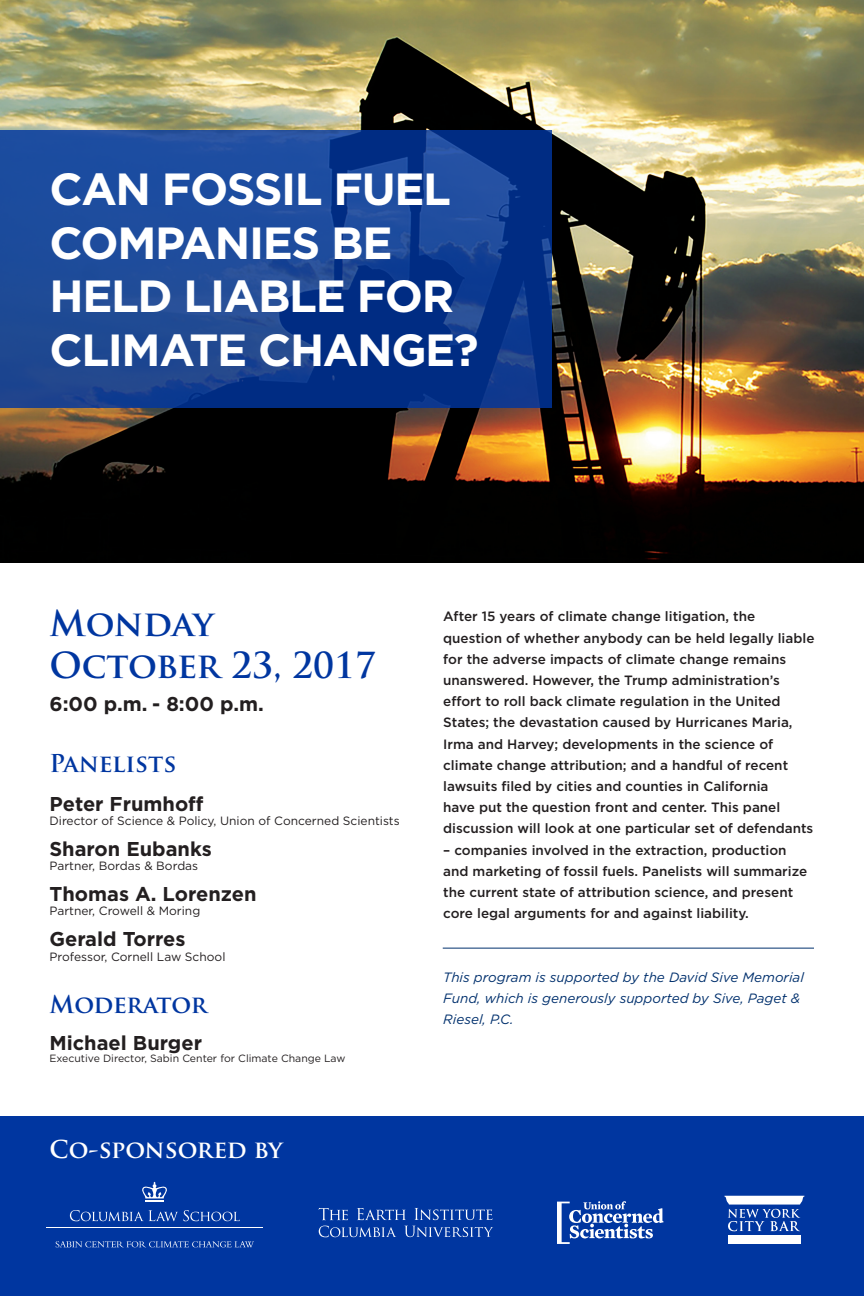
<style>
.page{position:relative;width:864px;height:1296px;background:#fff}
.page>*{position:absolute;margin:0;border:0;box-sizing:border-box;transform-origin:0 0}
.t1{font:700 45px/53.5px "Gotham";letter-spacing:-.03em;color:#fff}
.t2{font:700 35px/42px "Trajan Pro";letter-spacing:-.005em;color:#0036a0}
.t3{font:700 24px "Trajan Pro";letter-spacing:-.01em;color:#0036a0}
.t4{font:700 24px "Trajan Pro";letter-spacing:-.01em;color:#fff}
.t5{font:700 20px "Gotham";color:#231f20}
.t6{font:500 13.5px/21.2px "Gotham";color:#231f20}
.t7{font:italic 13.5px/21.2px "Gotham";color:#00306d}
.t8{font:12px "Gotham";color:#231f20}
.t9{font:10.5px "Gotham";color:#231f20}
</style>
<div class="page">
<img style="left:0;top:0;width:864px;height:562px">
<div style="left:0;top:1116px;width:864px;height:180px;background:#0036a0"></div>
<svg style="left:0;top:130px;width:552px;height:277px;background:#154193"></svg>
<svg style="left:557px;top:1201px;width:107px;height:43px"></svg>
<svg style="left:319px;top:1208px;width:29px;height:12px"></svg>
<svg style="left:357px;top:1208px;width:49px;height:12px"></svg>
<svg style="left:415px;top:1208px;width:77px;height:12px"></svg>
<svg style="left:319px;top:1226px;width:77px;height:11px"></svg>
<svg style="left:405px;top:1226px;width:88px;height:11px"></svg>
<div style="left:728px;top:1235px;width:72px;height:8px;background:#fff"></div>
<svg style="left:724px;top:1196px;width:80px;height:36px"></svg>
<svg style="left:142px;top:1182px;width:25px;height:19px"></svg>
<svg style="left:70px;top:1210px;width:170px;height:11px"></svg>
<hr style="left:47px;top:1228px;width:216px;height:1px;background:#fff">
<svg style="left:56px;top:1241px;width:198px;height:6px"></svg>
<hr style="left:443px;top:948px;width:371px;height:1px;background:#00306d">
<h1 class="t1" style="left:49px;top:161px;width:431px">CAN FOSSIL FUEL<br>COMPANIES BE<br>HELD LIABLE FOR<br>CLIMATE CHANGE?</h1>
<h2 class="t2" style="left:50px;top:603px;width:328px">Monday<br>October 23, 2017</h2>
<h3 class="t5" style="left:50px;top:692px;width:216px">6:00 p.m. - 8:00 p.m.</h3>
<h3 class="t3" style="left:50px;top:749px;width:128px">Panelists</h3>
<h3 class="t5" style="left:50px;top:792px;width:156px">Peter Frumhoff</h3>
<p class="t8" style="left:49px;top:814px;width:352px">Director of Science &amp; Policy, Union of Concerned Scientists</p>
<h3 class="t5" style="left:50px;top:837px;width:164px">Sharon Eubanks</h3>
<p class="t8" style="left:49px;top:859px;width:150px">Partner, Bordas &amp; Bordas</p>
<h3 class="t5" style="left:50px;top:882px;width:209px">Thomas A. Lorenzen</h3>
<p class="t8" style="left:49px;top:904px;width:152px">Partner, Crowell &amp; Moring</p>
<h3 class="t5" style="left:50px;top:927px;width:138px">Gerald Torres</h3>
<p class="t8" style="left:49px;top:950px;width:178px">Professor, Cornell Law School</p>
<h3 class="t3" style="left:50px;top:989px;width:159px">Moderator</h3>
<h3 class="t5" style="left:50px;top:1031px;width:154px">Michael Burger</h3>
<p class="t9" style="left:50px;top:1053px;width:298px">Executive Director, Sabin Center for Climate Change Law</p>
<h3 class="t4" style="left:50px;top:1134px;width:235px">Co-sponsored by</h3>
<p class="t6" style="left:443px;top:606px;width:373px">After 15 years of climate change litigation, the question of whether anybody can be held legally liable for the adverse impacts of climate change remains unanswered. However, the Trump administration’s effort to roll back climate regulation in the United States; the devastation caused by Hurricanes Maria, Irma and Harvey; developments in the science of climate change attribution; and a handful of recent lawsuits filed by cities and counties in California<br>have put the question front and center. This panel discussion will look at one particular set of defendants</p>
<p class="t6" style="left:443px;top:839px;width:365px">– companies involved in the extraction, production and marketing of fossil fuels. Panelists will summarize the current state of attribution science, and present core legal arguments for and against liability.</p>
<p class="t7" style="left:443px;top:966px;width:362px">This program is supported by the David Sive Memorial<br>Fund, which is generously supported by Sive, Paget &amp;<br>Riesel, P.C.</p>
</div>
